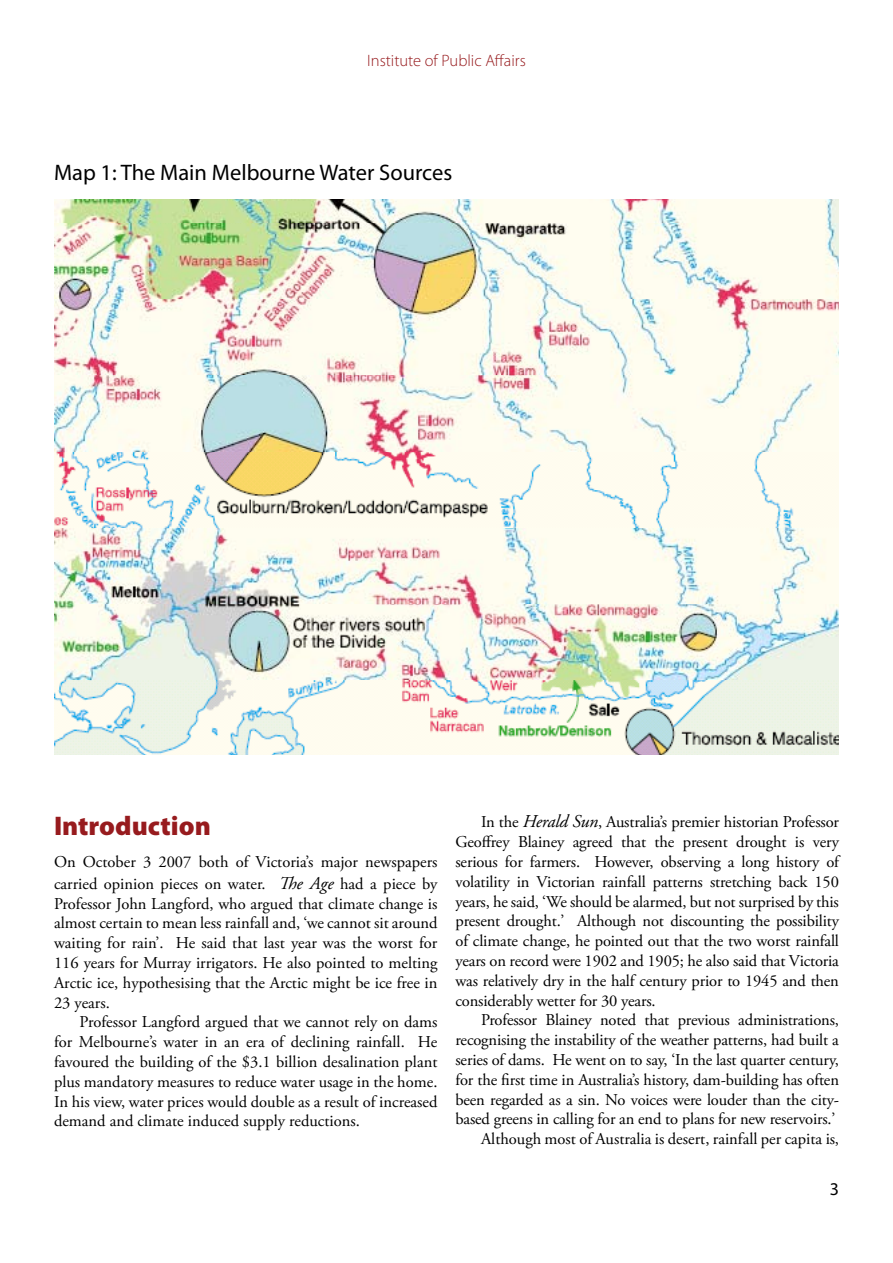
<style>
.page{position:relative;width:893px;height:1263px;background:#fff}
.page>*{position:absolute;margin:0;border:0;box-sizing:border-box;transform-origin:0 0}
.t1{font:900 27px "Myriad Pro";color:#971b1e}
.t2{font:22.5px "Myriad Pro";color:#000}
.t3{font:18px "Myriad Pro";color:#000}
.t4{font:16.5px/19.8px "Adobe Garamond Pro";letter-spacing:-.01em;color:#000;text-align:justify}
.t5{font:300 16.5px "Myriad Pro";color:#971b1e}
.s1{font-style:italic;font-size:18px}
</style>
<div class="page">
<img style="left:54px;top:200px;width:785px;height:555px">
<p class="t5" style="left:367px;top:51px;width:160px">Institute of Public Affairs</p>
<h2 class="t2" style="left:54px;top:159px;width:400px">Map 1: The Main Melbourne Water Sources</h2>
<h1 class="t1" style="left:54px;top:807px;width:158px">Introduction</h1>
<p class="t4" style="left:54px;top:852px;width:385px;line-height:21.6px">On October 3 2007 both of Victoria’s major newspapers carried opinion pieces on water. <span class="s1">The Age</span> had a piece by</p>
<p class="t4" style="left:54px;top:894px;width:385px">Professor John Langford, who argued that climate change is almost certain to mean less rainfall and, ‘we cannot sit around waiting for rain’. He said that last year was the worst for 116 years for Murray irrigators. He also pointed to melting Arctic ice, hypothesising that the Arctic might be ice free in 23 years.</p>
<p class="t4" style="left:54px;top:1013px;width:385px;text-indent:26px">Professor Langford argued that we cannot rely on dams for Melbourne’s water in an era of declining rainfall. He favoured the building of the $3.1 billion desalination plant plus mandatory measures to reduce water usage in the home.<br>In his view, water prices would double as a result of increased demand and climate induced supply reductions.</p>
<p class="t4" style="left:455px;top:813px;width:385px;text-indent:26px">In the <span class="s1">Herald Sun</span>, Australia’s premier historian Professor Geoffrey Blainey agreed that the present drought is very serious for farmers. However, observing a long history of volatility in Victorian rainfall patterns stretching back 150 years, he said, ‘We should be alarmed, but not surprised by this present drought.’ Although not discounting the possibility of climate change, he pointed out that the two worst rainfall years on record were 1902 and 1905; he also said that Victoria was relatively dry in the half century prior to 1945 and then considerably wetter for 30 years.</p>
<p class="t4" style="left:455px;top:1011px;width:385px;text-align:right">Professor Blainey noted that previous administrations, recognising the instability of the weather patterns, had built a series of dams. He went on to say, ‘In the last quarter century, for the first time in Australia’s history, dam-building has often been regarded as a sin. No voices were louder than the city&shy;based greens in calling for an end to plans for new reservoirs.’ Although most of Australia is desert, rainfall per capita is,</p>
<p class="t3" style="left:830px;top:1178px;width:11px">3</p>
</div>
